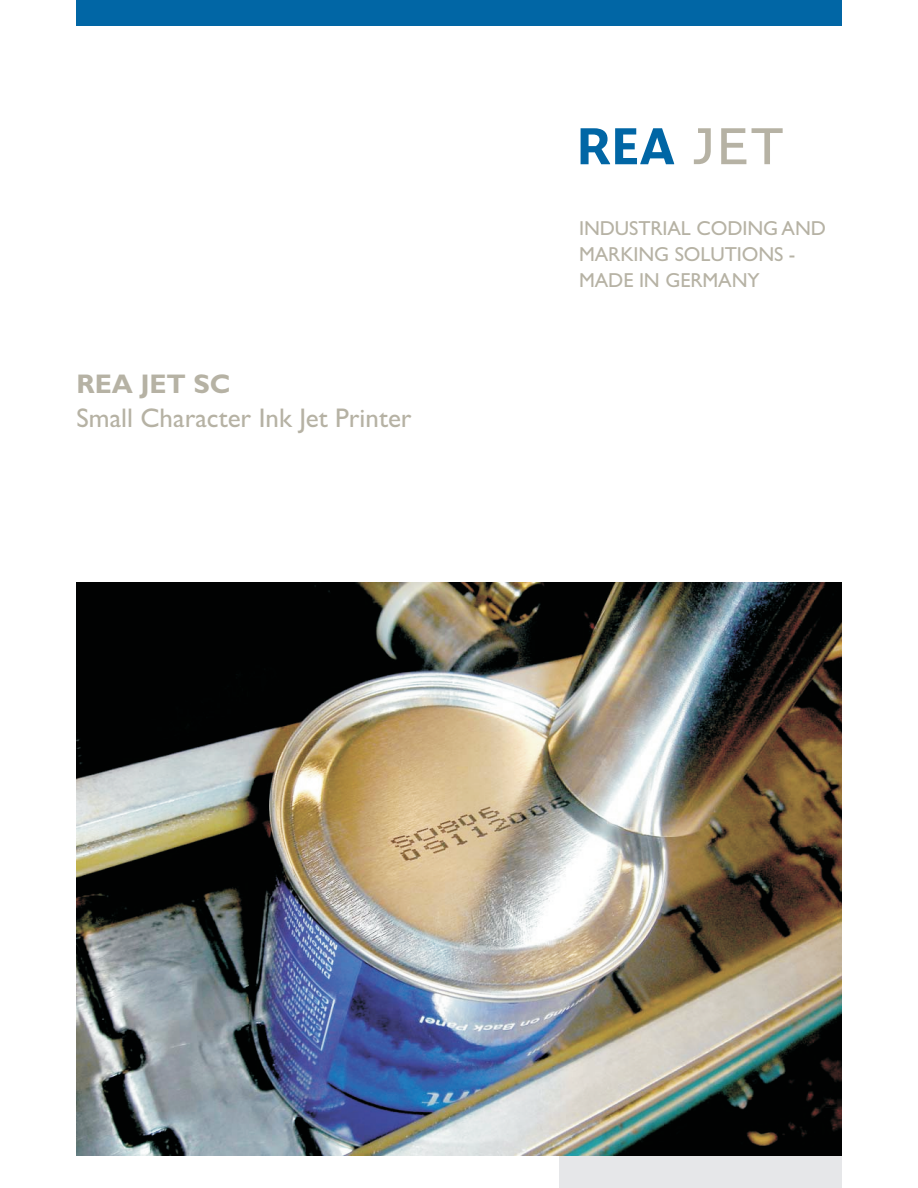
<style>
.page{position:relative;width:918px;height:1188px;background:#fff}
.page>*{position:absolute;margin:0;border:0;box-sizing:border-box;transform-origin:0 0}
.t1{font:27px "Gill Sans";color:#b6b2a4}
.t2{font:700 27px "Gill Sans";color:#b6b2a4}
.t3{font:20.25px/26.2px "Gill Sans";letter-spacing:-.005em;color:#b6b2a4}
</style>
<div class="page">
<div style="left:560px;top:1155px;width:282px;height:33px;background:#e6e7e9"></div>
<div style="left:76px;top:0;width:766px;height:26px;background:#0166a5"></div>
<svg style="left:581px;top:128px;width:93px;height:36px"></svg>
<svg style="left:694px;top:128px;width:17px;height:36px"></svg>
<svg style="left:721px;top:128px;width:25px;height:36px"></svg>
<svg style="left:752px;top:128px;width:31px;height:36px"></svg>
<img style="left:77px;top:582px;width:765px;height:573px">
<h1 class="t2" style="left:77px;top:375px;width:156px">REA JET SC</h1>
<h1 class="t1" style="left:77px;top:409px;width:337px">Small Character Ink Jet Printer</h1>
<p class="t3" style="left:579px;top:217px;width:248px">INDUSTRIAL CODING AND<br>MARKING SOLUTIONS -<br>MADE IN GERMANY</p>
</div>
